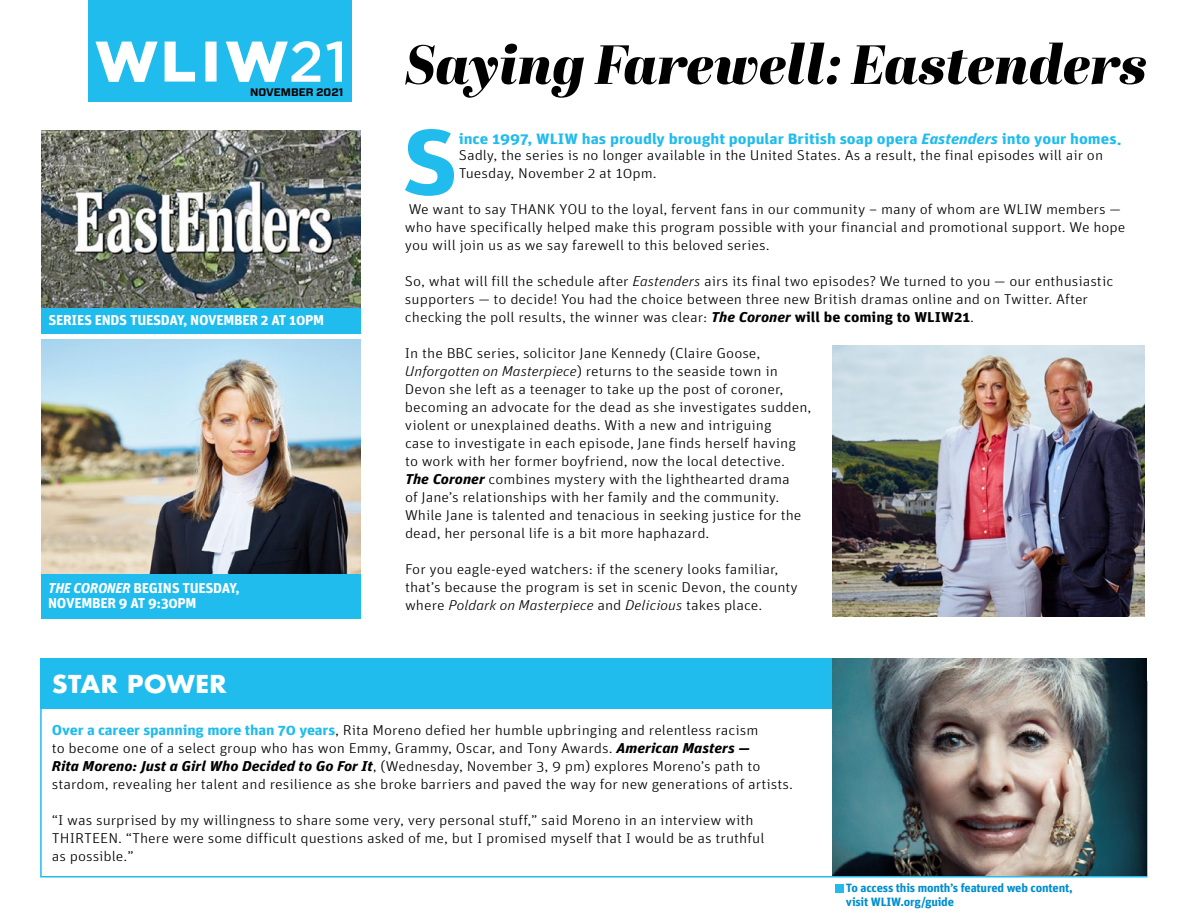
<style>
.page{position:relative;width:1188px;height:918px;background:#fff}
.page>*{position:absolute;margin:0;border:0;box-sizing:border-box;transform-origin:0 0}
.t1{font:700 92.7px "Unit CE";color:#20bcee;scale:1.13 1}
.t2{font:italic 55.05px "Abril Fatface";color:#000}
.t3{font:700 24px "Futura";color:#fff;scale:1.04 1}
.t4{font:700 15px "Unit CE";color:#20bcee;scale:1.14 1}
.t5{font:300 14.25px/18px "Unit CE";color:#000;scale:1.14 1}
.t6{font:700 14.25px/15px "Unit CE";letter-spacing:-.02em;color:#fff;scale:1.04 1}
.t7{font:700 12px/13.5px "Unit CE";letter-spacing:-.015em;color:#008ecd;scale:1.05 1}
.t8{font:700 10.95px "Forza";color:#000}
.s1{font-style:italic}
.s2{font-weight:700;font-style:italic}
.s3{font-weight:700}
.s4{font-weight:700;color:#20bcee}
</style>
<div class="page">
<div style="left:40px;top:681px;width:1108px;height:197px;background:#fff;border:2px solid #20bcee"></div>
<div style="left:88px;top:1px;width:264px;height:101px;background:#20bcee"></div>
<svg style="left:96px;top:42px;width:62px;height:40px"></svg>
<svg style="left:165px;top:42px;width:30px;height:40px"></svg>
<svg style="left:205px;top:42px;width:12px;height:40px"></svg>
<svg style="left:226px;top:41px;width:94px;height:41px"></svg>
<svg style="left:326px;top:41px;width:16px;height:41px"></svg>
<div style="left:835px;top:884px;width:8px;height:8px;background:#20bcee"></div>
<div style="left:40px;top:658px;width:1107px;height:50px;background:#20bcee"></div>
<img style="left:833px;top:659px;width:313px;height:217px">
<img style="left:42px;top:339px;width:318px;height:235px">
<img style="left:41px;top:131px;width:319px;height:177px">
<img style="left:833px;top:346px;width:312px;height:271px">
<div style="left:41px;top:308px;width:319px;height:26px;background:#20bcee"></div>
<div style="left:41px;top:574px;width:319px;height:44px;background:#20bcee"></div>
<p class="t8" style="left:250px;top:84px;width:95px">NOVEMBER 2021</p>
<p class="t6" style="left:48px;top:311px;width:267px">SERIES ENDS TUESDAY, NOVEMBER 2 AT 10PM</p>
<p class="t6" style="left:48px;top:579px;width:186px"><span class="s1">THE CORONER</span> BEGINS TUESDAY,<br>NOVEMBER 9 AT 9:30PM</p>
<h2 class="t2" style="left:405px;top:25px;width:743px">Saying Farewell: Eastenders</h2>
<h1 class="t1" style="left:402px;top:88px;width:52px">S</h1>
<p class="t4" style="left:459px;top:126px;width:583px">ince 1997, WLIW has proudly brought popular British soap opera <span class="s1">Eastenders</span> into your homes.</p>
<p class="t5" style="left:459px;top:145px;width:567px">Sadly, the series is no longer available in the United States. As a result, the final episodes will air on<br>Tuesday, November 2 at 10pm.</p>
<p class="t5" style="left:405px;top:199px;width:633px">We want to say THANK YOU to the loyal, fervent fans in our community – many of whom are WLIW members — who have specifically helped make this program possible with your financial and promotional support. We hope you will join us as we say farewell to this beloved series.</p>
<p class="t5" style="left:405px;top:271px;width:623px">So, what will fill the schedule after <span class="s1">Eastenders</span> airs its final two episodes? We turned to you — our enthusiastic supporters — to decide! You had the choice between three new British dramas online and on Twitter. After checking the poll results, the winner was clear: <span class="s2">The Coroner</span> <span class="s3">will be coming to WLIW21</span>.</p>
<p class="t5" style="left:405px;top:343px;width:358px">In the BBC series, solicitor Jane Kennedy (Claire Goose, <span class="s1">Unforgotten on Masterpiece</span>) returns to the seaside town in Devon she left as a teenager to take up the post of coroner, becoming an advocate for the dead as she investigates sudden, violent or unexplained deaths. With a new and intriguing<br>case to investigate in each episode, Jane finds herself having to work with her former boyfriend, now the local detective.<br><span class="s2">The Coroner</span> combines mystery with the lighthearted drama<br>of Jane’s relationships with her family and the community.<br>While Jane is talented and tenacious in seeking justice for the dead, her personal life is a bit more haphazard.</p>
<p class="t5" style="left:405px;top:559px;width:346px">For you eagle-eyed watchers: if the scenery looks familiar, that’s because the program is set in scenic Devon, the county where <span class="s1">Poldark on Masterpiece</span> and <span class="s1">Delicious</span> takes place.</p>
<h3 class="t3" style="left:52px;top:667px;width:170px">STAR POWER</h3>
<p class="t5" style="left:52px;top:719px;width:652px"><span class="s4">Over a career spanning more than 70 years</span>, Rita Moreno defied her humble upbringing and relentless racism<br>to become one of a select group who has won Emmy, Grammy, Oscar, and Tony Awards. <span class="s2">American Masters —<br>Rita Moreno: Just a Girl Who Decided to Go For It</span>, (Wednesday, November 3, 9 pm) explores Moreno’s path to stardom, revealing her talent and resilience as she broke barriers and paved the way for new generations of artists.</p>
<p class="t5" style="left:52px;top:809px;width:627px">“I was surprised by my willingness to share some very, very personal stuff,” said Moreno in an interview with<br>THIRTEEN. “There were some difficult questions asked of me, but I promised myself that I would be as truthful as possible.”</p>
<p class="t7" style="left:846px;top:880px;width:218px">To access this month’s featured web content, visit WLIW.org/guide</p>
</div>
